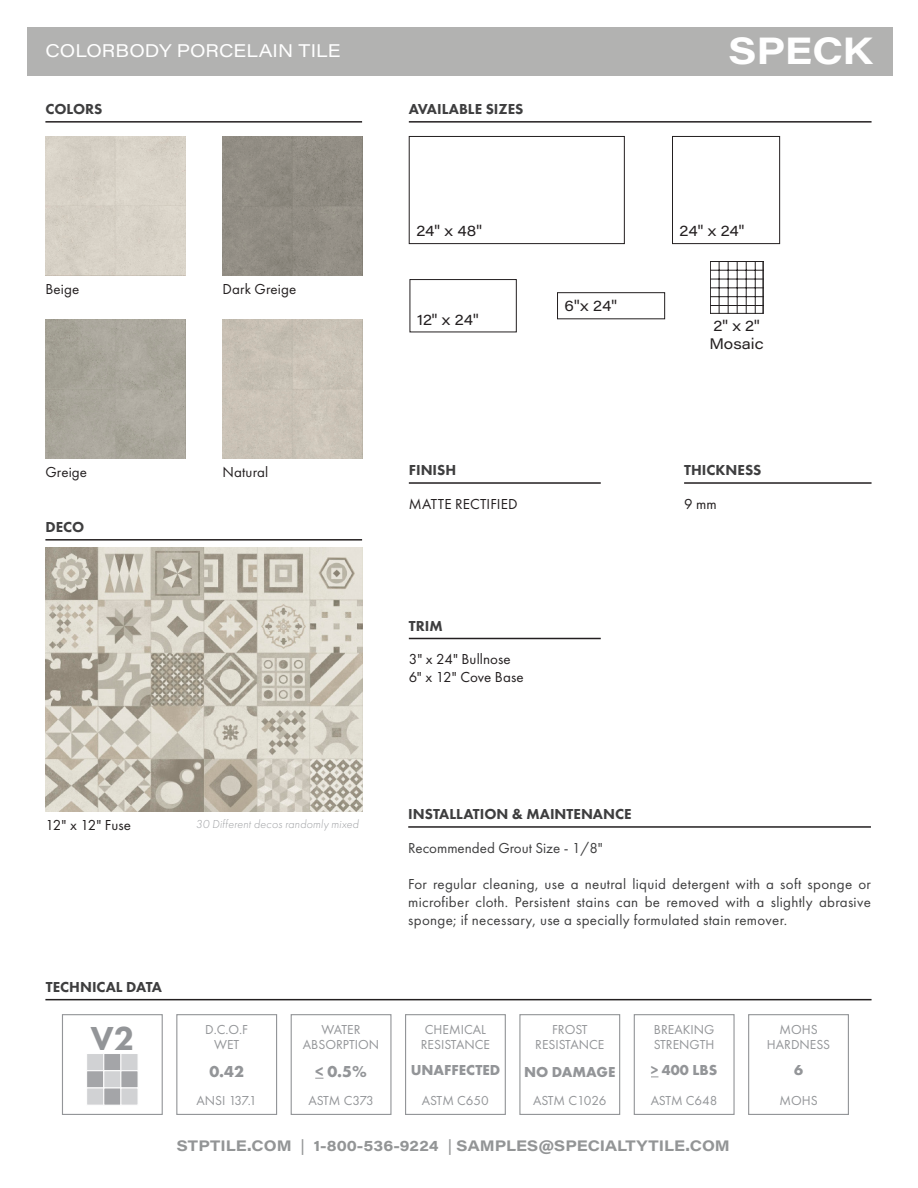
<style>
.page{position:relative;width:918px;height:1188px;background:#fff}
.page>*{position:absolute;margin:0;border:0;box-sizing:border-box;transform-origin:0 0}
.t1{font:700 37.5px "Acumin Pro Wide";letter-spacing:-.005em;color:#fff}
.t2{font:800 34.5px "Futura PT";color:#939598}
.t3{font:18px "Acumin Pro Wide";letter-spacing:.005em;color:#fff}
.t4{font:700 16.5px "Futura PT";color:#939598}
.t5{font:15px/18px "Futura PT";letter-spacing:.02em;color:#3e3e3f;text-align:justify}
.t6{font:15px "Futura PT";letter-spacing:.005em;color:#231f20}
.t7{font:800 15px "Futura PT";color:#3e3e3f}
.t8{font:700 15px "Acumin Pro Wide";color:#939596}
.t9{font:15px "Acumin Pro Wide";color:#231f20}
.t10{font:700 15px "Futura PT";color:#939598}
.t11{font:15px "Futura PT";color:#3e3e3f}
.t12{font:13.5px "Futura PT";color:#939598}
.t13{font:13.5px "Futura PT";letter-spacing:-.025em;color:#939598}
.t14{font:italic 300 12px "Futura PT";letter-spacing:.015em;color:#9d9fa2}
.s1{font-weight:400}
</style>
<div class="page">
<hr style="left:45px;top:121px;width:317px;height:2px;background:#231f20">
<hr style="left:408px;top:826px;width:463px;height:2px;background:#231f20">
<hr style="left:684px;top:482px;width:188px;height:2px;background:#231f20">
<hr style="left:409px;top:482px;width:192px;height:2px;background:#231f20">
<hr style="left:409px;top:638px;width:192px;height:1px;background:#231f20">
<div style="left:27px;top:27px;width:865px;height:49px;background:#b2b2b1"></div>
<hr style="left:45px;top:999px;width:827px;height:1px;background:#231f20">
<div style="left:176px;top:1014px;width:101px;height:101px;border:1px solid #939598"></div>
<div style="left:519px;top:1014px;width:101px;height:101px;border:1px solid #939598"></div>
<div style="left:291px;top:1014px;width:101px;height:101px;border:1px solid #939598"></div>
<div style="left:634px;top:1014px;width:101px;height:101px;border:1px solid #939598"></div>
<div style="left:405px;top:1014px;width:101px;height:101px;border:1px solid #939598"></div>
<div style="left:748px;top:1014px;width:101px;height:101px;border:1px solid #939598"></div>
<div style="left:86px;top:1053px;width:18px;height:18px;background:#d1d2d4;border:1px solid #fff"></div>
<div style="left:86px;top:1070px;width:18px;height:18px;background:#a4a5a8;border:1px solid #fff"></div>
<div style="left:86px;top:1088px;width:18px;height:18px;background:#d1d2d4;border:1px solid #fff"></div>
<div style="left:62px;top:1014px;width:101px;height:101px;border:1px solid #939598"></div>
<div style="left:103px;top:1053px;width:18px;height:18px;background:#a4a5a8;border:1px solid #fff"></div>
<div style="left:121px;top:1053px;width:17px;height:18px;background:#d1d2d4;border:1px solid #fff"></div>
<div style="left:103px;top:1070px;width:18px;height:18px;background:#d1d2d4;border:1px solid #fff"></div>
<div style="left:121px;top:1070px;width:17px;height:18px;background:#a4a5a8;border:1px solid #fff"></div>
<div style="left:103px;top:1088px;width:18px;height:18px;background:#a4a5a8;border:1px solid #fff"></div>
<div style="left:121px;top:1088px;width:17px;height:18px;background:#d1d2d4;border:1px solid #fff"></div>
<div style="left:45px;top:136px;width:140px;height:140px;background:#d8d2c7"></div>
<img style="left:45px;top:319px;width:140px;height:140px">
<img style="left:222px;top:319px;width:140px;height:140px">
<img style="left:222px;top:136px;width:140px;height:140px">
<hr style="left:45px;top:539px;width:317px;height:2px;background:#231f20">
<img style="left:45px;top:548px;width:317px;height:263px">
<hr style="left:409px;top:121px;width:463px;height:2px;background:#231f20">
<div style="left:410px;top:279px;width:107px;height:53px;border:1px solid #231f20"></div>
<div style="left:409px;top:136px;width:216px;height:108px;border:1px solid #231f20"></div>
<div style="left:672px;top:136px;width:108px;height:108px;border:1px solid #231f20"></div>
<div style="left:557px;top:292px;width:108px;height:27px;border:1px solid #231f20"></div>
<svg style="left:710px;top:261px;width:53px;height:53px"></svg>
<hr style="left:710px;top:305px;width:53px;height:1px;background:#231f20">
<hr style="left:710px;top:296px;width:53px;height:1px;background:#231f20">
<hr style="left:710px;top:287px;width:53px;height:1px;background:#231f20">
<hr style="left:710px;top:279px;width:53px;height:1px;background:#231f20">
<hr style="left:710px;top:270px;width:53px;height:1px;background:#231f20">
<hr style="left:755px;top:262px;width:1px;height:51px;background:#231f20">
<hr style="left:746px;top:262px;width:1px;height:51px;background:#231f20">
<hr style="left:737px;top:262px;width:1px;height:51px;background:#231f20">
<hr style="left:728px;top:262px;width:1px;height:51px;background:#231f20">
<hr style="left:719px;top:262px;width:1px;height:51px;background:#231f20">
<p class="t3" style="left:45px;top:38px;width:297px">COLORBODY PORCELAIN TILE</p>
<p class="t7" style="left:45px;top:100px;width:59px">COLORS</p>
<p class="t6" style="left:45px;top:280px;width:35px">Beige</p>
<p class="t6" style="left:222px;top:280px;width:75px">Dark Greige</p>
<p class="t6" style="left:45px;top:463px;width:43px">Greige</p>
<p class="t6" style="left:222px;top:463px;width:47px">Natural</p>
<p class="t7" style="left:45px;top:518px;width:41px">DECO</p>
<p class="t7" style="left:409px;top:100px;width:116px">AVAILABLE SIZES</p>
<p class="t1" style="left:729px;top:24px;width:145px">SPECK</p>
<p class="t9" style="left:416px;top:220px;width:67px">24" x 48"</p>
<p class="t9" style="left:680px;top:220px;width:66px">24" x 24"</p>
<p class="t9" style="left:417px;top:309px;width:63px">12" x 24"</p>
<p class="t9" style="left:565px;top:295px;width:54px">6"x 24"</p>
<p class="t7" style="left:409px;top:461px;width:49px">FINISH</p>
<p class="t6" style="left:409px;top:495px;width:110px">MATTE RECTIFIED</p>
<p class="t7" style="left:409px;top:617px;width:35px">TRIM</p>
<p class="t6" style="left:409px;top:650px;width:103px">3" x 24" Bullnose</p>
<p class="t6" style="left:409px;top:668px;width:116px">6" x 12" Cove Base</p>
<p class="t9" style="left:713px;top:315px;width:48px">2" x 2"</p>
<p class="t9" style="left:709px;top:333px;width:56px">Mosaic</p>
<p class="t7" style="left:684px;top:461px;width:79px">THICKNESS</p>
<p class="t6" style="left:684px;top:495px;width:34px">9 mm</p>
<p class="t6" style="left:45px;top:816px;width:87px">12" x 12" Fuse</p>
<p class="t14" style="left:196px;top:817px;width:165px">30 Different decos randomly mixed</p>
<p class="t7" style="left:46px;top:978px;width:118px">TECHNICAL DATA</p>
<p class="t2" style="left:90px;top:1017px;width:46px">V2</p>
<p class="t12" style="left:205px;top:1022px;width:44px">D.C.O.F</p>
<p class="t12" style="left:214px;top:1037px;width:27px">WET</p>
<p class="t4" style="left:209px;top:1060px;width:36px">0.42</p>
<p class="t12" style="left:196px;top:1093px;width:62px">ANSI 137.1</p>
<p class="t12" style="left:322px;top:1022px;width:41px">WATER</p>
<p class="t12" style="left:303px;top:1037px;width:78px">ABSORPTION</p>
<p class="t4" style="left:315px;top:1060px;width:53px">&lt; 0.5%</p>
<p class="t13" style="left:308px;top:1093px;width:67px">ASTM C373</p>
<p class="t7" style="left:408px;top:805px;width:225px">INSTALLATION &amp; MAINTENANCE</p>
<p class="t11" style="left:408px;top:839px;width:196px">Recommended Grout Size - 1/8"</p>
<p class="t5" style="left:408px;top:875px;width:464px">For regular cleaning, use a neutral liquid detergent with a soft sponge or microfiber cloth. Persistent stains can be removed with a slightly abrasive sponge; if necessary, use a specially formulated stain remover.</p>
<p class="t12" style="left:425px;top:1022px;width:63px">CHEMICAL</p>
<p class="t12" style="left:421px;top:1037px;width:71px">RESISTANCE</p>
<p class="t10" style="left:411px;top:1061px;width:91px">UNAFFECTED</p>
<p class="t12" style="left:422px;top:1093px;width:68px">ASTM C650</p>
<p class="t12" style="left:552px;top:1022px;width:37px">FROST</p>
<p class="t12" style="left:535px;top:1037px;width:71px">RESISTANCE</p>
<p class="t10" style="left:524px;top:1062px;width:93px">NO DAMAGE</p>
<p class="t12" style="left:533px;top:1093px;width:75px">ASTM C1026</p>
<p class="t12" style="left:654px;top:1022px;width:62px">BREAKING</p>
<p class="t12" style="left:654px;top:1037px;width:62px">STRENGTH</p>
<p class="t10" style="left:651px;top:1061px;width:68px">&gt; 400 LBS</p>
<p class="t12" style="left:651px;top:1093px;width:68px">ASTM C648</p>
<p class="t12" style="left:779px;top:1022px;width:40px">MOHS</p>
<p class="t12" style="left:767px;top:1037px;width:65px">HARDNESS</p>
<p class="t10" style="left:794px;top:1061px;width:10px">6</p>
<p class="t12" style="left:779px;top:1093px;width:40px">MOHS</p>
<p class="t8" style="left:177px;top:1135px;width:555px">STPTILE.COM <span class="s1">|</span> 1-800-536-9224 <span class="s1">|</span> SAMPLES@SPECIALTYTILE.COM</p>
</div>
